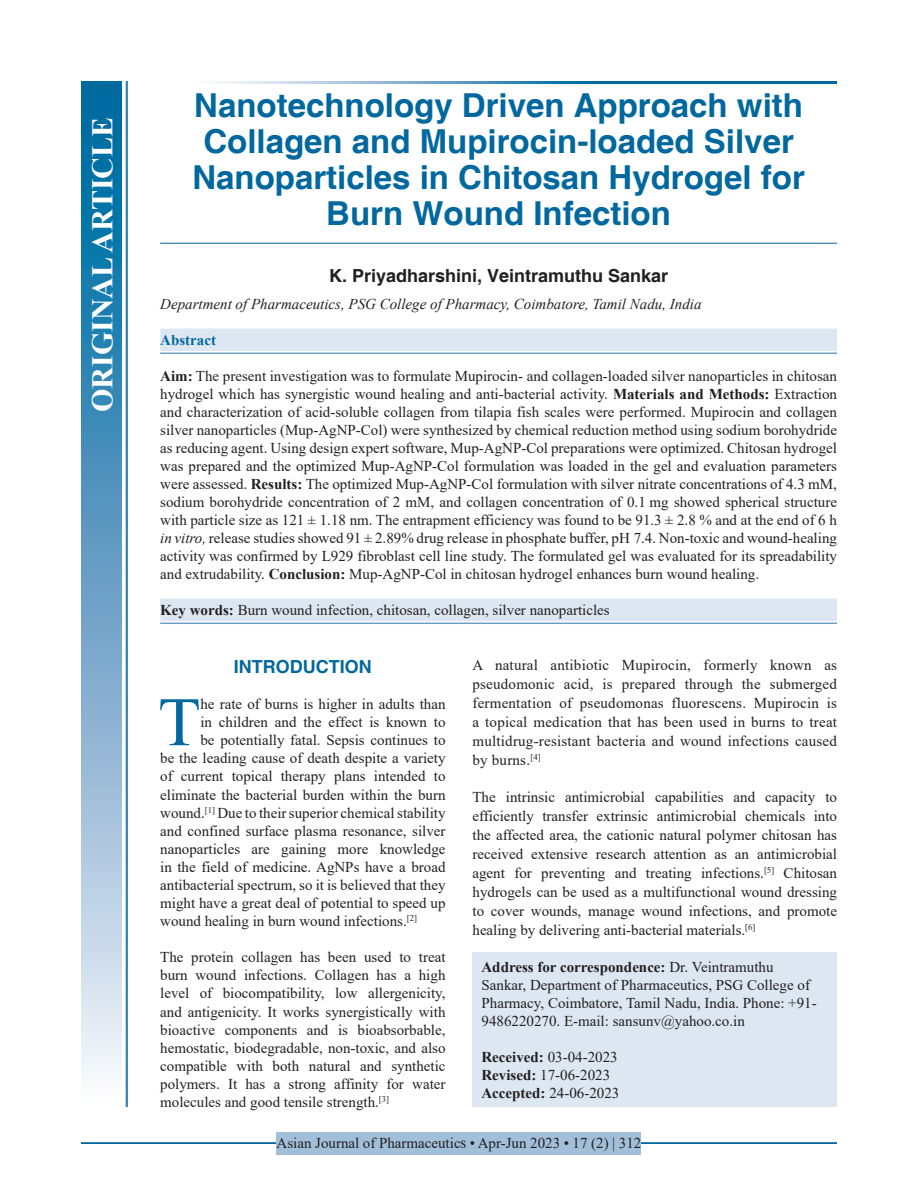
<style>
.page{position:relative;width:918px;height:1188px;background:#fff}
.page>*{position:absolute;margin:0;border:0;box-sizing:border-box;transform-origin:0 0}
.DROP_CAP_TX{font:69.3px "Times New Roman";color:#00689e}
.AT{font:700 33px/36px "Helvetica";color:#00689e;text-align:center}
.AH{font:700 30px "Times New Roman";color:#fff}
.AU{font:700 18px "Helvetica";color:#231f20}
.t1{font:700 18px "Helvetica";color:#00689e}
.ABS{font:15px/18px "Times New Roman";color:#231f20;text-align:justify}
.TX{font:15px/18.9px "Times New Roman";color:#231f20;text-align:justify}
.DROP_CAP_TX-2{font:15px "Times New Roman";color:#231f20}
.ADD{font:15px/18px "Times New Roman";color:#231f20}
.AFF{font:italic 15px "Times New Roman";color:#231f20}
.KWD_1_L{font:15px "Times New Roman";color:#231f20}
.HIS{font:15px/18px "Times New Roman";color:#231f20}
.RF{font:15px "Times New Roman";color:#231f20}
.ABSH{font:700 15px "Times New Roman";color:#00689e}
.s1{font-weight:700}
.s2{font-style:italic}
</style>
<div class="page">
<hr style="left:81px;top:1142px;width:756px;height:2px;background:#00689e">
<div style="left:277px;top:1132px;width:364px;height:22px;background:#a2bfda"></div>
<hr style="left:160px;top:243px;width:677px;height:1px;background:#00689e">
<div style="left:160px;top:329px;width:677px;height:22px;background:#dde7f2"></div>
<hr style="left:160px;top:353px;width:677px;height:1px;background:#6d9fc6">
<div style="left:160px;top:599px;width:677px;height:22px;background:#dde7f2"></div>
<hr style="left:160px;top:623px;width:677px;height:1px;background:#6d9fc6">
<div style="left:472px;top:953px;width:365px;height:154px;background:#dde7f2"></div>
<svg style="left:215px;top:81px;width:622px;height:3px;background:#4d94bc"></svg>
<div style="left:81px;top:81px;width:41px;height:1026px;background:linear-gradient(to bottom,#005e9a,#f6f0f9)"></div>
<hr style="left:127px;top:81px;width:1px;height:1026px;background:#00689e">
<hr style="left:126px;top:81px;width:1px;height:1026px;background:#00689e">
<p class="AH" style="left:81px;top:412px;width:296px;rotate:-90deg">ORIGINAL ARTICLE</p>
<p class="AT" style="left:192px;top:89px;width:614px">Nanotechnology Driven Approach with Collagen and Mupirocin-loaded Silver Nanoparticles in Chitosan Hydrogel for Burn Wound Infection</p>
<p class="AU" style="left:329px;top:265px;width:341px">K. Priyadharshini, Veintramuthu Sankar</p>
<p class="AFF" style="left:160px;top:294px;width:543px">Department of Pharmaceutics, PSG College of Pharmacy, Coimbatore, Tamil Nadu, India</p>
<p class="ABSH" style="left:160px;top:329px;width:57px">Abstract</p>
<p class="ABS" style="left:160px;top:367px;width:678px"><span class="s1">Aim:</span> The present investigation was to formulate Mupirocin- and collagen-loaded silver nanoparticles in chitosan hydrogel which has synergistic wound healing and anti-bacterial activity. <span class="s1">Materials and Methods:</span> Extraction and characterization of acid-soluble collagen from tilapia fish scales were performed. Mupirocin and collagen silver nanoparticles (Mup-AgNP-Col) were synthesized by chemical reduction method using sodium borohydride as reducing agent. Using design expert software, Mup-AgNP-Col preparations were optimized. Chitosan hydrogel was prepared and the optimized Mup-AgNP-Col formulation was loaded in the gel and evaluation parameters were assessed. <span class="s1">Results:</span> The optimized Mup-AgNP-Col formulation with silver nitrate concentrations of 4.3 mM, sodium borohydride concentration of 2 mM, and collagen concentration of 0.1 mg showed spherical structure with particle size as 121 ± 1.18 nm. The entrapment efficiency was found to be 91.3 ± 2.8 % and at the end of 6 h <span class="s2">in vitro,</span> release studies showed 91 ± 2.89% drug release in phosphate buffer, pH 7.4. Non-toxic and wound-healing activity was confirmed by L929 fibroblast cell line study. The formulated gel was evaluated for its spreadability and extrudability. <span class="s1">Conclusion:</span> Mup-AgNP-Col in chitosan hydrogel enhances burn wound healing.</p>
<p class="KWD_1_L" style="left:160px;top:599px;width:451px"><span class="s1">Key words:</span> Burn wound infection, chitosan, collagen, silver nanoparticles</p>
<h1 class="t1" style="left:234px;top:656px;width:139px">INTRODUCTION</h1>
<p class="DROP_CAP_TX" style="left:158px;top:673px;width:44px">T</p>
<p class="DROP_CAP_TX-2" style="left:200px;top:694px;width:247px">he rate of burns is higher in adults than</p>
<p class="DROP_CAP_TX-2" style="left:200px;top:712px;width:247px">in children and the effect is known to</p>
<p class="DROP_CAP_TX-2" style="left:200px;top:730px;width:247px">be potentially fatal. Sepsis continues to</p>
<p class="DROP_CAP_TX-2" style="left:160px;top:748px;width:287px">be the leading cause of death despite a variety</p>
<p class="DROP_CAP_TX-2" style="left:160px;top:766px;width:287px">of current topical therapy plans intended to</p>
<p class="DROP_CAP_TX-2" style="left:160px;top:784px;width:287px">eliminate the bacterial burden within the burn</p>
<p class="DROP_CAP_TX-2" style="left:160px;top:802px;width:287px">wound.<sup>[1]</sup> Due to their superior chemical stability</p>
<p class="DROP_CAP_TX-2" style="left:160px;top:820px;width:287px">and confined surface plasma resonance, silver</p>
<p class="DROP_CAP_TX-2" style="left:160px;top:838px;width:287px">nanoparticles are gaining more knowledge</p>
<p class="DROP_CAP_TX-2" style="left:160px;top:856px;width:287px">in the field of medicine. AgNPs have a broad</p>
<p class="DROP_CAP_TX-2" style="left:160px;top:874px;width:287px">antibacterial spectrum, so it is believed that they</p>
<p class="DROP_CAP_TX-2" style="left:160px;top:892px;width:287px">might have a great deal of potential to speed up</p>
<p class="DROP_CAP_TX-2" style="left:160px;top:911px;width:258px">wound healing in burn wound infections.<sup>[2]</sup></p>
<p class="TX" style="left:160px;top:948px;width:287px;line-height:18.1px">The protein collagen has been used to treat burn wound infections. Collagen has a high level of biocompatibility, low allergenicity, and antigenicity. It works synergistically with bioactive components and is bioabsorbable, hemostatic, biodegradable, non-toxic, and also compatible with both natural and synthetic polymers. It has a strong affinity for water molecules and good tensile strength.<sup>[3]</sup></p>
<p class="TX" style="left:472px;top:655px;width:366px">A natural antibiotic Mupirocin, formerly known as pseudomonic acid, is prepared through the submerged fermentation of pseudomonas fluorescens. Mupirocin is a topical medication that has been used in burns to treat multidrug-resistant bacteria and wound infections caused by burns.<sup>[4]</sup></p>
<p class="TX" style="left:472px;top:787px;width:366px">The intrinsic antimicrobial capabilities and capacity to efficiently transfer extrinsic antimicrobial chemicals into the affected area, the cationic natural polymer chitosan has received extensive research attention as an antimicrobial agent for preventing and treating infections.<sup>[5]</sup> Chitosan hydrogels can be used as a multifunctional wound dressing to cover wounds, manage wound infections, and promote healing by delivering anti-bacterial materials.<sup>[6]</sup></p>
<p class="ADD" style="left:482px;top:958px;width:337px"><span class="s1">Address for correspondence:</span> Dr. Veintramuthu Sankar, Department of Pharmaceutics, PSG College of Pharmacy, Coimbatore, Tamil Nadu, India. Phone: +91- 9486220270. E-mail: sansunv@yahoo.co.in</p>
<p class="HIS" style="left:482px;top:1048px;width:139px"><span class="s1">Received:</span> 03-04-2023<br><span class="s1">Revised:</span> 17-06-2023<br><span class="s1">Accepted:</span> 24-06-2023</p>
<p class="RF" style="left:277px;top:1133px;width:366px">Asian Journal of Pharmaceutics • Apr-Jun 2023 • 17 (2) | 312</p>
</div>
